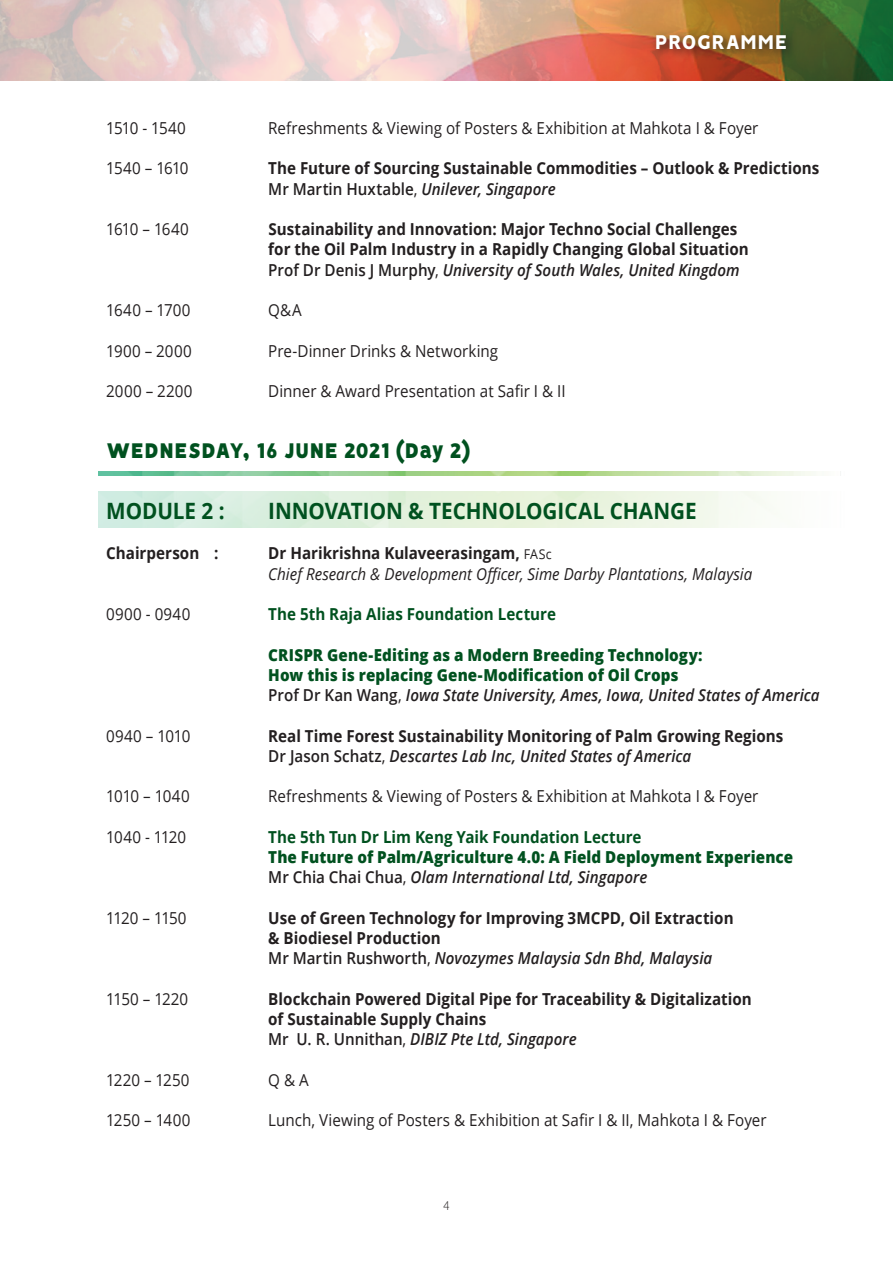
<style>
.page{position:relative;width:893px;height:1263px;background:#fff}
.page>*{position:absolute;margin:0;border:0;box-sizing:border-box;transform-origin:0 0}
.t1{font:900 24px "Vision";letter-spacing:.01em;color:#00511f;scale:.92 1}
.t2{font:700 22.5px "Open Sans";letter-spacing:-.005em;color:#00511f;scale:.92 1}
.t3{font:800 22.5px "Vision";letter-spacing:.005em;color:#fff;scale:.96 1}
.t4{font:700 16.5px/20.2px "Open Sans";color:#231f20;scale:.92 1}
.t5{font:16.5px "Open Sans";color:#231f20;scale:.92 1}
.t6{font:800 16.5px/20.2px "Open Sans";letter-spacing:.005em;color:#00511f;scale:.92 1}
.t7{font:italic 16.5px/20.2px "Open Sans";color:#231f20;scale:.92 1}
.t8{font:700 16.5px "Open Sans";color:#00511f;scale:.92 1}
.t9{font:16.5px "Open Sans";letter-spacing:-.05em;color:#231f20;scale:.92 1}
.t10{font:16.5px "Open Sans";letter-spacing:.02em;color:#231f20;scale:.92 1}
.t11{font:16.5px "Open Sans";letter-spacing:.025em;color:#231f20;scale:.92 1}
.t12{font:16.5px "Open Sans";letter-spacing:-.03em;color:#231f20;scale:.92 1}
.t13{font:16.5px "Open Sans";letter-spacing:-.025em;color:#231f20;scale:.92 1}
.t14{font:16.5px "Open Sans";letter-spacing:-.065em;color:#231f20;scale:.92 1}
.t15{font:16.5px "Open Sans";letter-spacing:-.035em;color:#231f20;scale:.92 1}
.t16{font:300 13.5px "Myriad Pro";color:#231f20;scale:.92 1}
.s1{font-weight:600}
.s2{font-weight:400}
.s3{font-weight:600;font-style:italic}
.s4{font-weight:700;font-style:normal}
.s5{font-style:normal;font-size:13.5px}
.s6{font-weight:600;color:#231f20}
.s7{font-weight:400;color:#231f20}
.s8{font-weight:600;font-style:italic;color:#231f20}
</style>
<div class="page">
<img style="left:0;top:0;width:893px;height:81px">
<div style="left:650px;top:30px;width:148px;height:32px;background:#231f20;opacity:.75"></div>
<img style="left:98px;top:472px;width:717px;height:4px">
<h2 class="t3" style="left:655px;top:29px;width:140px">PROGRAMME</h2>
<p class="t9" style="left:106px;top:117px;width:88px">1510 - 1540</p>
<p class="t5" style="left:268px;top:117px;width:534px">Refreshments &amp; Viewing of Posters &amp; Exhibition at Mahkota I &amp; Foyer</p>
<p class="t9" style="left:106px;top:157px;width:91px">1540 – 1610</p>
<p class="t4" style="left:268px;top:158px;width:600px">The Future of Sourcing Sustainable Commodities – Outlook &amp; Predictions<br><span class="s1">Mr Martin Huxtable</span><span class="s2">,</span> <span class="s3">Unilever, Singapore</span></p>
<p class="t9" style="left:106px;top:218px;width:91px">1610 – 1640</p>
<p class="t4" style="left:268px;top:219px;width:524px">Sustainability and Innovation: Major Techno Social Challenges for the Oil Palm Industry in a Rapidly Changing Global Situation<br><span class="s1">Prof Dr Denis J Murphy</span><span class="s2">,</span> <span class="s3">University of South Wales, United Kingdom</span></p>
<p class="t5" style="left:106px;top:299px;width:93px">1640 – 1700</p>
<p class="t5" style="left:268px;top:299px;width:38px">Q&amp;A</p>
<p class="t11" style="left:106px;top:339px;width:94px">1900 – 2000</p>
<p class="t5" style="left:268px;top:339px;width:251px">Pre-Dinner Drinks &amp; Networking</p>
<p class="t10" style="left:106px;top:380px;width:95px">2000 – 2200</p>
<p class="t5" style="left:268px;top:380px;width:325px">Dinner &amp; Award Presentation at Safir I &amp; II</p>
<h1 class="t1" style="left:106px;top:436px;width:397px">WEDNESDAY, 16 JUNE 2021 (Day 2)</h1>
<h2 class="t2" style="left:106px;top:495px;width:130px">MODULE 2 :</h2>
<h2 class="t2" style="left:268px;top:495px;width:467px">INNOVATION &amp; TECHNOLOGICAL CHANGE</h2>
<p class="t4" style="left:106px;top:543px;width:124px">Chairperson :</p>
<p class="t7" style="left:268px;top:543px;width:528px"><span class="s4">Dr Harikrishna Kulaveerasingam,</span> <span class="s5">FASc<br></span>Chief Research &amp; Development Officer, Sime Darby Plantations, Malaysia</p>
<p class="t10" style="left:106px;top:603px;width:93px">0900 - 0940</p>
<p class="t8" style="left:268px;top:602px;width:314px">The 5th Raja Alias Foundation Lecture</p>
<p class="t6" style="left:268px;top:643px;width:601px">CRISPR Gene-Editing as a Modern Breeding Technology:<br>How this is replacing Gene-Modification of Oil Crops<br><span class="s6">Prof Dr Kan Wang</span><span class="s7">,</span> <span class="s8">Iowa State University, Ames, Iowa, United States of America</span></p>
<p class="t5" style="left:106px;top:724px;width:93px">0940 – 1010</p>
<p class="t4" style="left:268px;top:725px;width:561px">Real Time Forest Sustainability Monitoring of Palm Growing Regions<br><span class="s1">Dr Jason Schatz</span><span class="s2">,</span> <span class="s3">Descartes Lab Inc, United States of America</span></p>
<p class="t12" style="left:106px;top:785px;width:92px">1010 – 1040</p>
<p class="t5" style="left:268px;top:785px;width:534px">Refreshments &amp; Viewing of Posters &amp; Exhibition at Mahkota I &amp; Foyer</p>
<p class="t13" style="left:106px;top:825px;width:88px">1040 - 1120</p>
<p class="t8" style="left:268px;top:825px;width:407px">The 5th Tun Dr Lim Keng Yaik Foundation Lecture</p>
<p class="t6" style="left:268px;top:846px;width:572px">The Future of Palm/Agriculture 4.0: A Field Deployment Experience<br><span class="s6">Mr Chia Chai Chua</span><span class="s7">,</span> <span class="s8">Olam International Ltd, Singapore</span></p>
<p class="t14" style="left:106px;top:906px;width:89px">1120 – 1150</p>
<p class="t4" style="left:268px;top:907px;width:507px">Use of Green Technology for Improving 3MCPD, Oil Extraction &amp; Biodiesel Production<br><span class="s1">Mr Martin Rushworth</span><span class="s2">,</span> <span class="s3">Novozymes Malaysia Sdn Bhd, Malaysia</span></p>
<p class="t15" style="left:106px;top:987px;width:91px">1150 – 1220</p>
<p class="t4" style="left:268px;top:988px;width:527px">Blockchain Powered Digital Pipe for Traceability &amp; Digitalization of Sustainable Supply Chains<br><span class="s1">Mr U. R. Unnithan</span><span class="s2">,</span> <span class="s3">DIBIZ Pte Ltd, Singapore</span></p>
<p class="t5" style="left:106px;top:1068px;width:92px">1220 – 1250</p>
<p class="t5" style="left:268px;top:1068px;width:45px">Q &amp; A</p>
<p class="t5" style="left:106px;top:1109px;width:93px">1250 – 1400</p>
<p class="t5" style="left:268px;top:1109px;width:543px">Lunch, Viewing of Posters &amp; Exhibition at Safir I &amp; II, Mahkota I &amp; Foyer</p>
<p class="t16" style="left:443px;top:1197px;width:8px">4</p>
</div>
